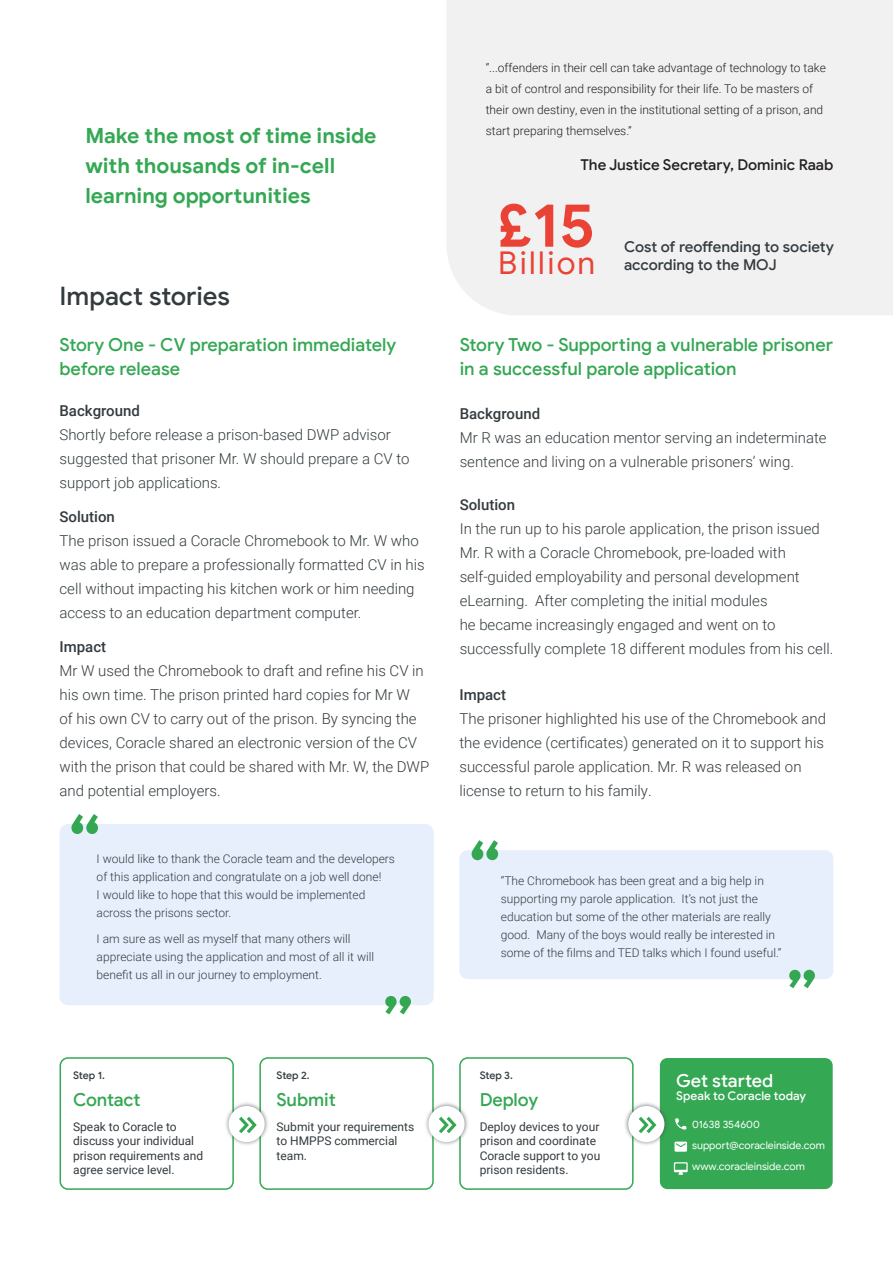
<style>
.page{position:relative;width:893px;height:1263px;background:#fff}
.page>*{position:absolute;margin:0;border:0;box-sizing:border-box;transform-origin:0 0}
.t1{font:700 61.5px "Google Sans";color:#ea4335}
.t2{font:31.5px "Google Sans";letter-spacing:.075em;color:#ea4335}
.t3{font:500 25.5px "Google Sans";letter-spacing:-.005em;color:#333b3f}
.t4{font:700 21px/30px "Google Sans";color:#34a853}
.t5{font:500 18px/24px "Google Sans";letter-spacing:-.005em;color:#34a753}
.t6{font:500 18px "Google Sans";letter-spacing:-.005em;color:#fff}
.t7{font:300 15px/24px "Roboto";color:#333b3f}
.t8{font:500 15px "Roboto";color:#333b3f}
.t9{font:500 15px/18px "Google Sans";letter-spacing:-.005em;color:#333b3f}
.t10{font:500 15px "Google Sans";letter-spacing:-.005em;color:#231f20}
.t11{font:300 12px/18px "Roboto";color:#333b3f}
.t12{font:300 12px/21px "Roboto";color:#231f20}
.t13{font:12px/14.4px "Roboto";color:#333b3f}
.t14{font:500 12px "Google Sans";letter-spacing:-.005em;color:#fff}
.t15{font:10.5px "Google Sans";letter-spacing:-.005em;color:#fff}
.t16{font:500 10.5px "Google Sans";letter-spacing:-.02em;color:#333b3f}
</style>
<div class="page">
<div style="left:447px;top:0;width:446px;height:315px;background:#f1f1f2"></div>
<div style="left:60px;top:824px;width:374px;height:181px;background:#e7effd;border-radius:9px"></div>
<svg style="left:71px;top:814px;width:27px;height:20px"></svg>
<svg style="left:385px;top:996px;width:26px;height:18px"></svg>
<div style="left:459px;top:850px;width:374px;height:129px;background:#e7effd;border-radius:9px"></div>
<svg style="left:472px;top:840px;width:26px;height:20px"></svg>
<svg style="left:789px;top:970px;width:26px;height:18px"></svg>
<div style="left:60px;top:1057px;width:174px;height:133px;border:2px solid #34a853;border-radius:8px"></div>
<div style="left:259px;top:1057px;width:175px;height:133px;border:2px solid #34a853;border-radius:8px"></div>
<div style="left:459px;top:1057px;width:175px;height:133px;border:2px solid #34a853;border-radius:8px"></div>
<div style="left:660px;top:1058px;width:173px;height:131px;background:#34a853;border-radius:8px"></div>
<div style="left:224px;top:1101px;width:45px;height:46px;background:#4b5358;opacity:.75"></div>
<div style="left:229px;top:1106px;width:36px;height:36px;background:#fff;border-radius:50%"></div>
<svg style="left:239px;top:1117px;width:18px;height:16px"></svg>
<div style="left:424px;top:1101px;width:45px;height:46px;background:#4b5358;opacity:.75"></div>
<div style="left:428px;top:1106px;width:37px;height:36px;background:#fff;border-radius:50%"></div>
<svg style="left:439px;top:1117px;width:18px;height:16px"></svg>
<div style="left:624px;top:1101px;width:45px;height:46px;background:#4b5358;opacity:.75"></div>
<div style="left:628px;top:1106px;width:36px;height:36px;background:#fff;border-radius:50%"></div>
<svg style="left:639px;top:1117px;width:17px;height:16px"></svg>
<svg style="left:674px;top:1162px;width:14px;height:13px"></svg>
<svg style="left:675px;top:1118px;width:11px;height:12px"></svg>
<svg style="left:674px;top:1141px;width:13px;height:11px"></svg>
<p class="t4" style="left:85px;top:121px;width:293px">Make the most of time inside with thousands of in-cell learning opportunities</p>
<p class="t3" style="left:60px;top:281px;width:172px">Impact stories</p>
<p class="t12" style="left:486px;top:57px;width:342px">“...offenders in their cell can take advantage of technology to take a bit of control and responsibility for their life. To be masters of their own destiny, even in the institutional setting of a prison, and start preparing themselves.”</p>
<p class="t10" style="left:580px;top:155px;width:254px">The Justice Secretary, Dominic Raab</p>
<p class="t1" style="left:498px;top:187px;width:99px">£15</p>
<p class="t2" style="left:498px;top:243px;width:99px">Billion</p>
<p class="t9" style="left:624px;top:238px;width:211px">Cost of reoffending to society according to the MOJ</p>
<p class="t5" style="left:60px;top:333px;width:338px">Story One - CV preparation immediately before release</p>
<p class="t5" style="left:460px;top:333px;width:375px">Story Two - Supporting a vulnerable prisoner in a successful parole application</p>
<p class="t8" style="left:60px;top:400px;width:82px">Background</p>
<p class="t7" style="left:60px;top:422px;width:351px">Shortly before release a prison-based DWP advisor suggested that prisoner Mr. W should prepare a CV to support job applications.</p>
<p class="t8" style="left:60px;top:506px;width:57px">Solution</p>
<p class="t7" style="left:60px;top:528px;width:367px">The prison issued a Coracle Chromebook to Mr. W who was able to prepare a professionally formatted CV in his cell without impacting his kitchen work or him needing access to an education department computer.</p>
<p class="t8" style="left:60px;top:636px;width:48px">Impact</p>
<p class="t7" style="left:60px;top:658px;width:371px">Mr W used the Chromebook to draft and refine his CV in his own time. The prison printed hard copies for Mr W<br>of his own CV to carry out of the prison. By syncing the devices, Coracle shared an electronic version of the CV with the prison that could be shared with Mr. W, the DWP and potential employers.</p>
<p class="t11" style="left:97px;top:849px;width:300px">I would like to thank the Coracle team and the developers of this application and congratulate on a job well done!<br>I would like to hope that this would be implemented across the prisons sector.</p>
<p class="t11" style="left:97px;top:929px;width:279px">I am sure as well as myself that many others will appreciate using the application and most of all it will benefit us all in our journey to employment.</p>
<p class="t8" style="left:460px;top:403px;width:82px">Background</p>
<p class="t7" style="left:460px;top:425px;width:368px">Mr R was an education mentor serving an indeterminate sentence and living on a vulnerable prisoners’ wing.</p>
<p class="t8" style="left:460px;top:494px;width:57px">Solution</p>
<p class="t7" style="left:460px;top:516px;width:375px">In the run up to his parole application, the prison issued Mr. R with a Coracle Chromebook, pre-loaded with self-guided employability and personal development eLearning. After completing the initial modules<br>he became increasingly engaged and went on to successfully complete 18 different modules from his cell.</p>
<p class="t8" style="left:459px;top:684px;width:48px">Impact</p>
<p class="t7" style="left:459px;top:706px;width:368px">The prisoner highlighted his use of the Chromebook and the evidence (certificates) generated on it to support his successful parole application. Mr. R was released on license to return to his family.</p>
<p class="t11" style="left:501px;top:871px;width:282px">“The Chromebook has been great and a big help in supporting my parole application. It’s not just the education but some of the other materials are really good. Many of the boys would really be interested in some of the films and TED talks which I found useful.”</p>
<p class="t16" style="left:73px;top:1069px;width:33px">Step 1.</p>
<p class="t16" style="left:277px;top:1069px;width:35px">Step 2.</p>
<p class="t16" style="left:480px;top:1069px;width:35px">Step 3.</p>
<p class="t5" style="left:73px;top:1088px;width:69px">Contact</p>
<p class="t5" style="left:277px;top:1088px;width:61px">Submit</p>
<p class="t5" style="left:480px;top:1088px;width:60px">Deploy</p>
<p class="t13" style="left:73px;top:1119px;width:132px">Speak to Coracle to discuss your individual prison requirements and agree service level.</p>
<p class="t13" style="left:277px;top:1119px;width:139px">Submit your requirements to HMPPS commercial team.</p>
<p class="t13" style="left:480px;top:1119px;width:122px">Deploy devices to your prison and coordinate<br>Coracle support to you prison residents.</p>
<p class="t6" style="left:676px;top:1069px;width:99px">Get started</p>
<p class="t14" style="left:676px;top:1089px;width:131px">Speak to Coracle today</p>
<p class="t15" style="left:692px;top:1118px;width:69px">01638 354600</p>
<p class="t15" style="left:692px;top:1139px;width:134px">support@coracleinside.com</p>
<p class="t15" style="left:692px;top:1160px;width:114px">www.coracleinside.com</p>
</div>
